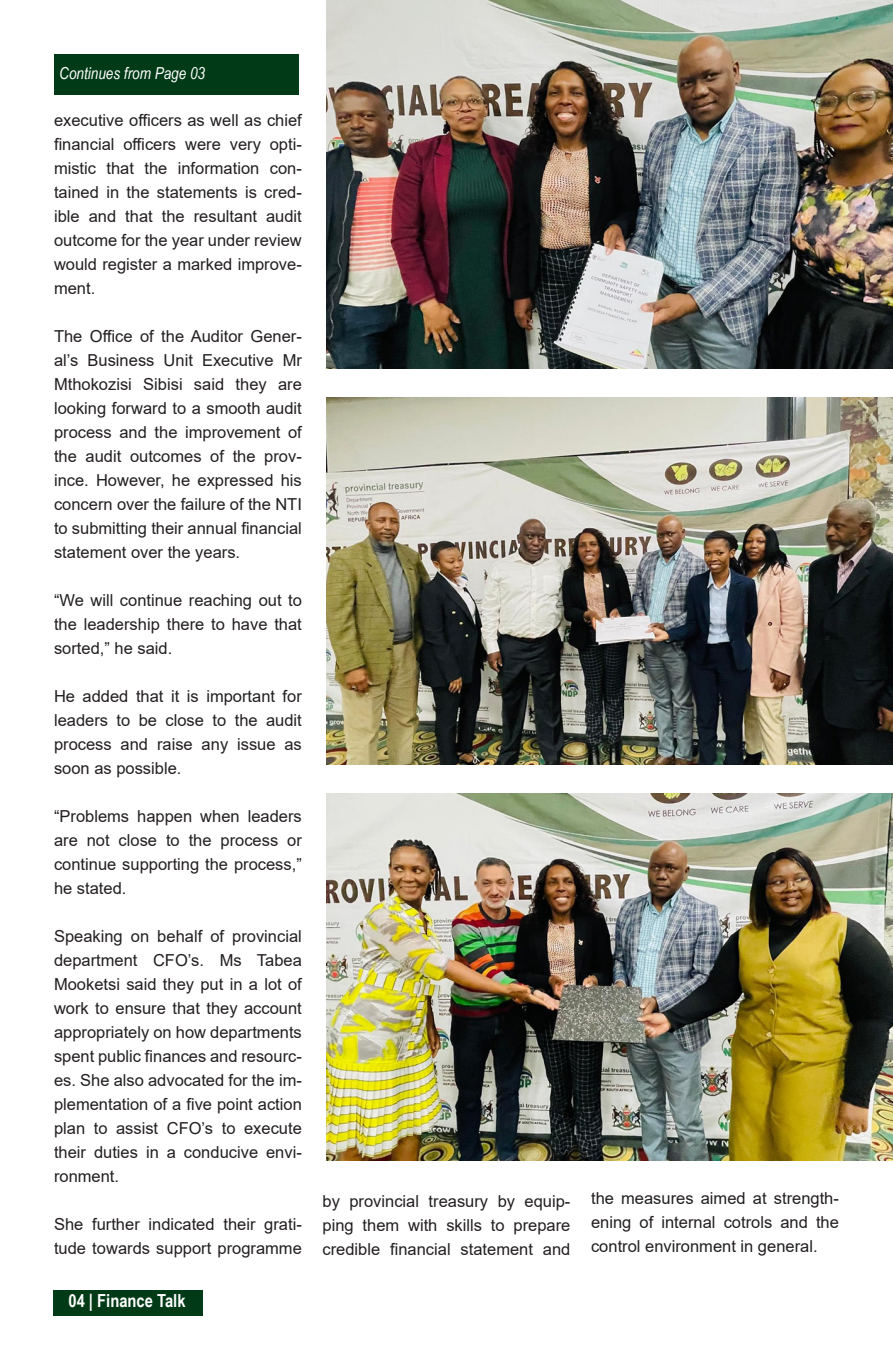
<style>
.page{position:relative;width:893px;height:1348px;background:#fff}
.page>*{position:absolute;margin:0;border:0;box-sizing:border-box;transform-origin:0 0}
.t1{font:700 18px "Arial Narrow";color:#fff}
.t2{font:16.5px/24px "Arial";color:#231f20;text-align:justify}
.t3{font:italic 16.5px "Arial Narrow";color:#fff}
</style>
<div class="page">
<div style="left:54px;top:1290px;width:149px;height:26px;background:#003a16"></div>
<div style="left:54px;top:54px;width:245px;height:40px;background:#003a16"></div>
<img style="left:326px;top:793px;width:566px;height:367px">
<img style="left:326px;top:397px;width:566px;height:368px">
<img style="left:326px;top:1px;width:566px;height:367px">
<p class="t3" style="left:59px;top:61px;width:147px">Continues from Page 03</p>
<p class="t2" style="left:54px;top:108px;width:249px">executive officers as well as chief financial officers were very opti&shy;mistic that the information con&shy;tained in the statements is cred&shy;ible and that the resultant audit outcome for the year under review would register a marked improve&shy;ment.</p>
<p class="t2" style="left:54px;top:324px;width:249px">The Office of the Auditor Gener&shy;al’s Business Unit Executive Mr Mthokozisi Sibisi said they are looking forward to a smooth audit process and the improvement of the audit outcomes of the prov&shy;ince. However, he expressed his concern over the failure of the NTI to submitting their annual financial statement over the years.</p>
<p class="t2" style="left:54px;top:588px;width:249px">“We will continue reaching out to the leadership there to have that sorted,” he said.</p>
<p class="t2" style="left:54px;top:684px;width:249px">He added that it is important for leaders to be close to the audit process and raise any issue as soon as possible.</p>
<p class="t2" style="left:54px;top:804px;width:249px">“Problems happen when leaders are not close to the process or continue supporting the process,” he stated.</p>
<p class="t2" style="left:54px;top:924px;width:249px">Speaking on behalf of provincial department CFO’s. Ms Tabea Mooketsi said they put in a lot of work to ensure that they account appropriately on how departments spent public finances and resourc&shy;es. She also advocated for the im&shy;plementation of a five point action plan to assist CFO’s to execute their duties in a conducive envi&shy;ronment.</p>
<p class="t2" style="left:54px;top:1212px;width:249px">She further indicated their grati&shy;tude towards support programme</p>
<p class="t1" style="left:68px;top:1287px;width:119px">04 | Finance Talk</p>
<p class="t2" style="left:323px;top:1189px;width:249px">by provincial treasury by equip&shy;ping them with skills to prepare credible financial statement and</p>
<p class="t2" style="left:591px;top:1186px;width:249px">the measures aimed at strength&shy;ening of internal cotrols and the control environment in general.</p>
</div>
